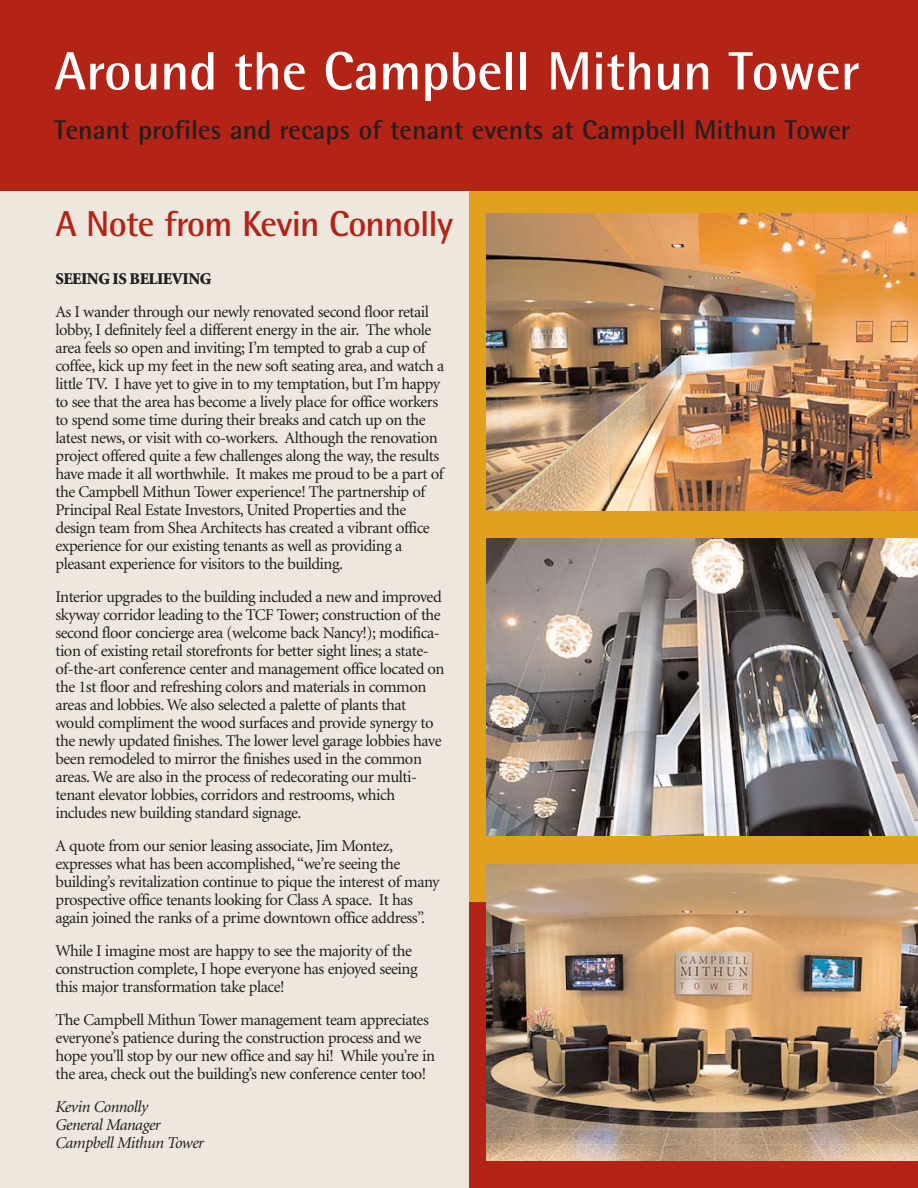
<style>
.page{position:relative;width:918px;height:1188px;background:#fff}
.page>*{position:absolute;margin:0;border:0;box-sizing:border-box;transform-origin:0 0}
.t1{font:700 54px "Rotis Semi Sans";color:#fff}
.t2{font:700 36px "Rotis Semi Sans";letter-spacing:-.02em;color:#b32316}
.t3{font:700 27px "Rotis Semi Sans";color:#231f20}
.t4{font:16.5px/18px "Minion";letter-spacing:-.03em;color:#231f20}
.t5{font:italic 16.5px/18px "Minion";letter-spacing:-.03em;color:#231f20}
.t6{font:900 16.5px "Minion";letter-spacing:-.03em;color:#231f20}
</style>
<div class="page">
<div style="left:0;top:150px;width:477px;height:1038px;background:#ede7de"></div>
<div style="left:469px;top:894px;width:449px;height:294px;background:#b32316"></div>
<div style="left:470px;top:0;width:448px;height:902px;background:#e2a11d"></div>
<img style="left:486px;top:213px;width:432px;height:297px">
<img style="left:486px;top:864px;width:432px;height:297px">
<div style="left:1px;top:0;width:917px;height:190px;background:#b32316"></div>
<img style="left:486px;top:539px;width:432px;height:297px">
<h1 class="t1" style="left:54px;top:52px;width:807px">Around the Campbell Mithun Tower</h1>
<h3 class="t3" style="left:54px;top:120px;width:798px">Tenant profiles and recaps of tenant events at Campbell Mithun Tower</h3>
<h2 class="t2" style="left:55px;top:211px;width:399px">A Note from Kevin Connolly</h2>
<p class="t6" style="left:55px;top:273px;width:158px">SEEING IS BELIEVING</p>
<p class="t4" style="left:55px;top:305px;width:390px">As I wander through our newly renovated second floor retail lobby, I definitely feel a different energy in the air. The whole area feels so open and inviting; I’m tempted to grab a cup of coffee, kick up my feet in the new soft seating area, and watch a little TV. I have yet to give in to my temptation, but I’m happy to see that the area has become a lively place for office workers to spend some time during their breaks and catch up on the latest news, or visit with co-workers. Although the renovation project offered quite a few challenges along the way, the results have made it all worthwhile. It makes me proud to be a part of the Campbell Mithun Tower experience! The partnership of Principal Real Estate Investors, United Properties and the design team from Shea Architects has created a vibrant office experience for our existing tenants as well as providing a pleasant experience for visitors to the building.</p>
<p class="t4" style="left:55px;top:590px;width:391px">Interior upgrades to the building included a new and improved skyway corridor leading to the TCF Tower; construction of the second floor concierge area (welcome back Nancy!); modifica&shy;tion of existing retail storefronts for better sight lines; a state&shy;of-the-art conference center and management office located on the 1st floor and refreshing colors and materials in common areas and lobbies. We also selected a palette of plants that would compliment the wood surfaces and provide synergy to the newly updated finishes. The lower level garage lobbies have been remodeled to mirror the finishes used in the common areas. We are also in the process of redecorating our multi&shy;tenant elevator lobbies, corridors and restrooms, which includes new building standard signage.</p>
<p class="t4" style="left:55px;top:839px;width:386px">A quote from our senior leasing associate, Jim Montez, expresses what has been accomplished,“we’re seeing the building’s revitalization continue to pique the interest of many prospective office tenants looking for Class A space. It has again joined the ranks of a prime downtown office address”.</p>
<p class="t4" style="left:55px;top:944px;width:364px">While I imagine most are happy to see the majority of the construction complete, I hope everyone has enjoyed seeing this major transformation take place!</p>
<p class="t4" style="left:55px;top:1013px;width:381px">The Campbell Mithun Tower management team appreciates everyone’s patience during the construction process and we hope you’ll stop by our new office and say hi! While you’re in the area, check out the building’s new conference center too!</p>
<p class="t5" style="left:55px;top:1100px;width:150px">Kevin Connolly<br>General Manager<br>Campbell Mithun Tower</p>
</div>
